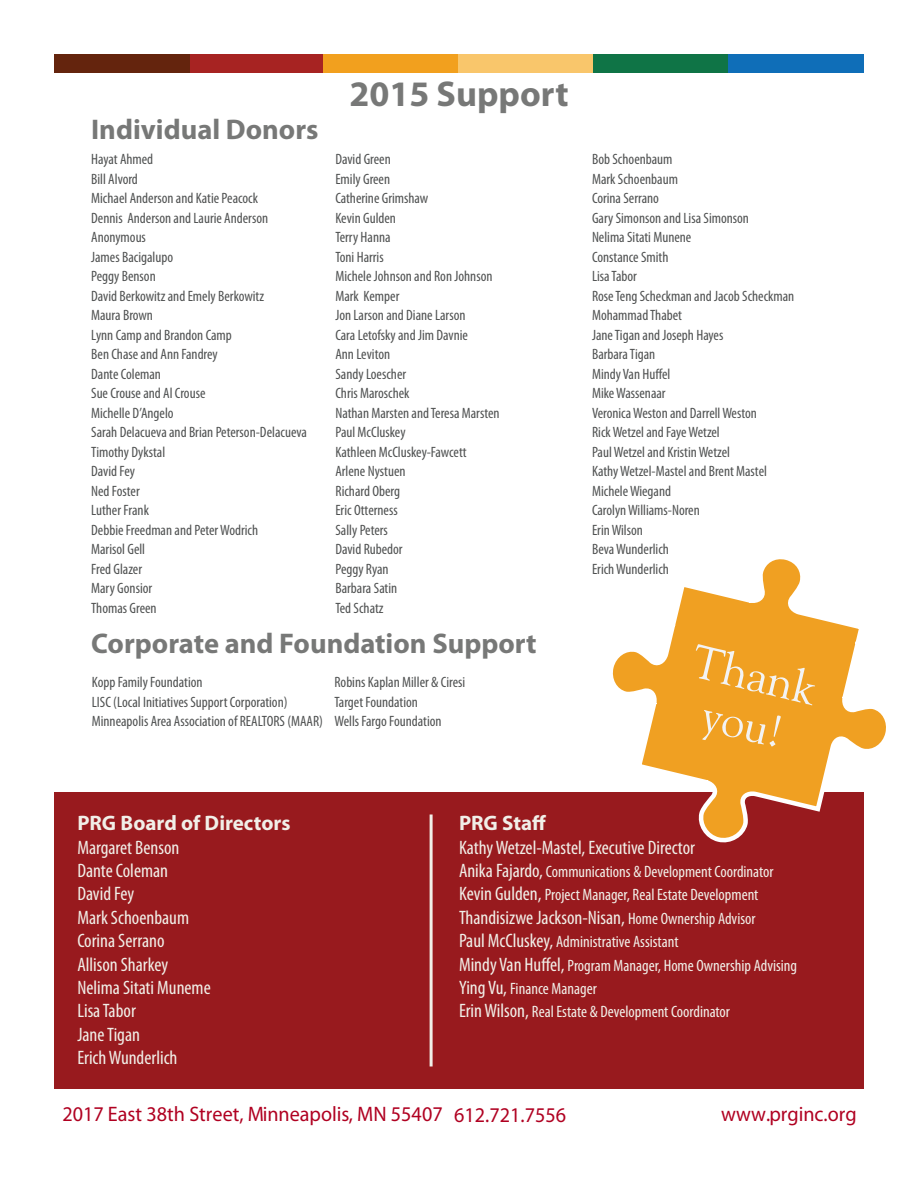
<style>
.page{position:relative;width:918px;height:1188px;background:#fff}
.page>*{position:absolute;margin:0;border:0;box-sizing:border-box;transform-origin:0 0}
.t1{font:46.5px/49.5px "Goudy";color:#f3f3f3;text-align:center}
.t2{font:700 36px "Myriad Pro";color:#777877}
.t3{font:700 28.5px "Myriad Pro";color:#777877}
.t4{font:21px "Myriad Pro";color:#b00021;scale:.96 1}
.t5{font:700 21px "Myriad Pro";color:#f1efe8}
.t6{font:condensed 19.5px/23.4px "Myriad Pro";color:#f1efe8}
.t7{font:condensed 16.5px/23.4px "Myriad Pro";color:#f1efe8}
.t8{font:condensed 15px/19.5px "Myriad Pro";color:#4f5151}
.s1{font-size:19.5px}
.s2{font-size:16.5px}
</style>
<div class="page">
<div style="left:188px;top:54px;width:135px;height:18px;background:#a72322"></div>
<div style="left:54px;top:54px;width:135px;height:18px;background:#64240d"></div>
<div style="left:323px;top:54px;width:135px;height:18px;background:#f2a01e"></div>
<div style="left:458px;top:54px;width:136px;height:18px;background:#f9c66b"></div>
<div style="left:594px;top:54px;width:135px;height:18px;background:#0f7446"></div>
<div style="left:729px;top:54px;width:135px;height:18px;background:#0f6eb8"></div>
<div style="left:54px;top:792px;width:810px;height:297px;background:#981a1e"></div>
<hr style="left:430px;top:814px;width:3px;height:252px;background:#f1efe8">
<svg style="left:612px;top:559px;width:274px;height:284px"></svg>
<h3 class="t3" style="left:91px;top:113px;width:229px">Individual Donors</h3>
<h2 class="t2" style="left:349px;top:74px;width:221px">2015 Support</h2>
<p class="t8" style="left:91px;top:149px;width:217px">Hayat Ahmed<br>Bill Alvord<br>Michael Anderson and Katie Peacock<br>Dennis Anderson and Laurie Anderson<br>Anonymous<br>James Bacigalupo<br>Peggy Benson<br>David Berkowitz and Emely Berkowitz<br>Maura Brown<br>Lynn Camp and Brandon Camp<br>Ben Chase and Ann Fandrey<br>Dante Coleman<br>Sue Crouse and Al Crouse<br>Michelle D’Angelo<br>Sarah Delacueva and Brian Peterson-Delacueva<br>Timothy Dykstal<br>David Fey<br>Ned Foster<br>Luther Frank<br>Debbie Freedman and Peter Wodrich<br>Marisol Gell<br>Fred Glazer<br>Mary Gonsior<br>Thomas Green</p>
<p class="t8" style="left:335px;top:149px;width:166px">David Green<br>Emily Green<br>Catherine Grimshaw<br>Kevin Gulden<br>Terry Hanna<br>Toni Harris<br>Michele Johnson and Ron Johnson<br>Mark Kemper<br>Jon Larson and Diane Larson<br>Cara Letofsky and Jim Davnie<br>Ann Leviton<br>Sandy Loescher<br>Chris Maroschek<br>Nathan Marsten and Teresa Marsten<br>Paul McCluskey<br>Kathleen McCluskey-Fawcett<br>Arlene Nystuen<br>Richard Oberg<br>Eric Otterness<br>Sally Peters<br>David Rubedor<br>Peggy Ryan<br>Barbara Satin<br>Ted Schatz</p>
<p class="t8" style="left:592px;top:149px;width:204px">Bob Schoenbaum<br>Mark Schoenbaum<br>Corina Serrano<br>Gary Simonson and Lisa Simonson<br>Nelima Sitati Munene<br>Constance Smith<br>Lisa Tabor<br>Rose Teng Scheckman and Jacob Scheckman<br>Mohammad Thabet<br>Jane Tigan and Joseph Hayes<br>Barbara Tigan<br>Mindy Van Huffel<br>Mike Wassenaar<br>Veronica Weston and Darrell Weston<br>Rick Wetzel and Faye Wetzel<br>Paul Wetzel and Kristin Wetzel<br>Kathy Wetzel-Mastel and Brent Mastel<br>Michele Wiegand<br>Carolyn Williams-Noren<br>Erin Wilson<br>Beva Wunderlich<br>Erich Wunderlich</p>
<h3 class="t3" style="left:91px;top:628px;width:447px">Corporate and Foundation Support</h3>
<p class="t8" style="left:92px;top:672px;width:233px">Kopp Family Foundation<br>LISC (Local Initiatives Support Corporation)<br>Minneapolis Area Association of REALTORS (MAAR)</p>
<p class="t8" style="left:334px;top:672px;width:132px">Robins Kaplan Miller &amp; Ciresi<br>Target Foundation<br>Wells Fargo Foundation</p>
<h1 class="t1" style="left:699px;top:635px;width:128px;rotate:13deg">Thank you!</h1>
<h3 class="t5" style="left:77px;top:811px;width:215px">PRG Board of Directors</h3>
<h3 class="t6" style="left:77px;top:835px;width:135px">Margaret Benson<br>Dante Coleman<br>David Fey<br>Mark Schoenbaum<br>Corina Serrano<br>Allison Sharkey<br>Nelima Sitati Muneme<br>Lisa Tabor<br>Jane Tigan<br>Erich Wunderlich</h3>
<h3 class="t5" style="left:459px;top:811px;width:89px">PRG Staff</h3>
<h3 class="t6" style="left:459px;top:835px;width:238px">Kathy Wetzel-Mastel, Executive Director</h3>
<p class="t7" style="left:459px;top:860px;width:316px"><span class="s1">Anika Fajardo,</span> Communications &amp; Development Coordinator<br><span class="s1">Kevin Gulden,</span> Project Manager, Real Estate Development</p>
<h3 class="t6" style="left:459px;top:905px;width:298px">Thandisizwe Jackson-Nisan, <span class="s2">Home Ownership Advisor</span></h3>
<p class="t7" style="left:459px;top:930px;width:340px"><span class="s1">Paul McCluskey,</span> Administrative Assistant<br><span class="s1">Mindy Van Huffel,</span> Program Manager, Home Ownership Advising <span class="s1">Ying Vu,</span> Finance Manager<br><span class="s1">Erin Wilson,</span> Real Estate &amp; Development Coordinator</p>
<h3 class="t4" style="left:62px;top:1102px;width:526px">2017 East 38th Street, Minneapolis, MN 55407 612.721.7556</h3>
<h3 class="t4" style="left:721px;top:1102px;width:143px">www.prginc.org</h3>
</div>
